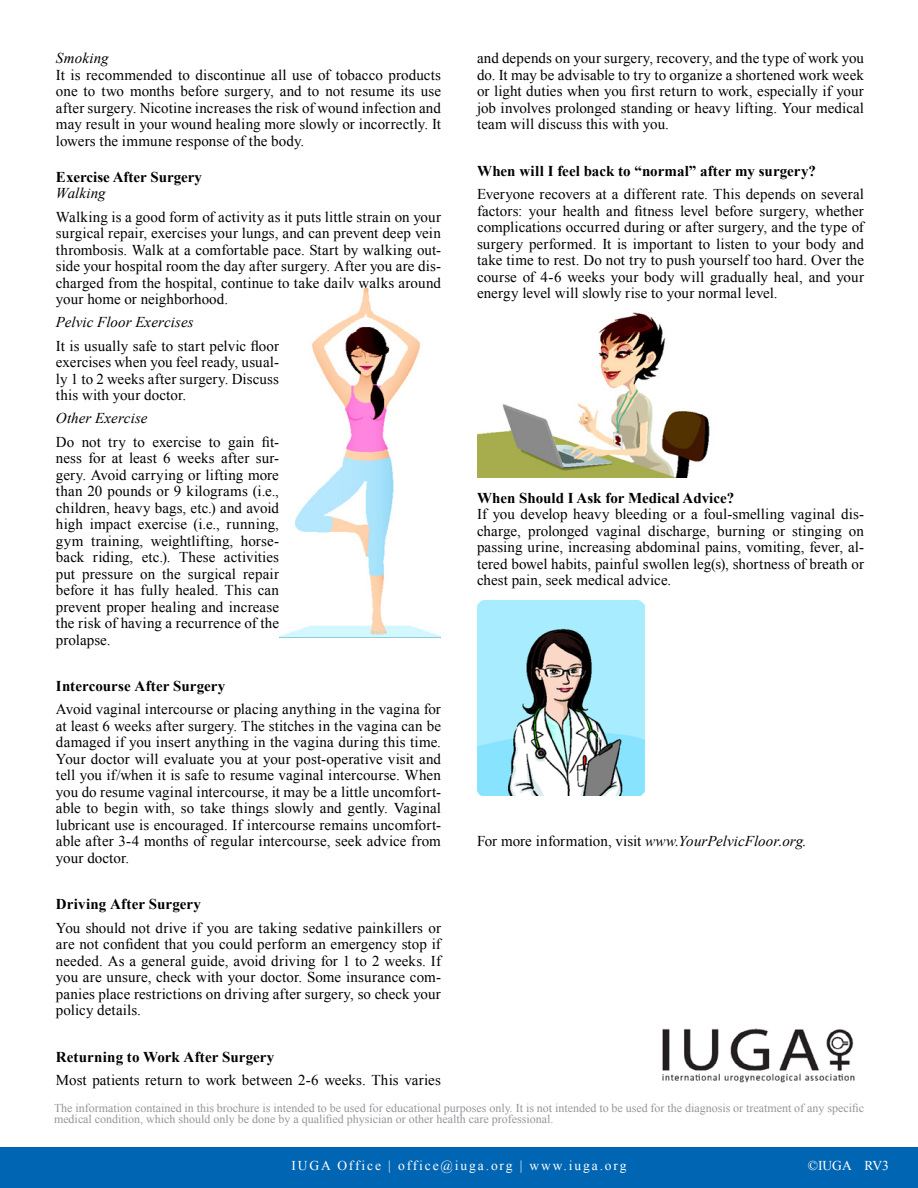
<style>
.page{position:relative;width:918px;height:1188px;background:#fff}
.page>*{position:absolute;margin:0;border:0;box-sizing:border-box;transform-origin:0 0}
.t1{font:15px/16.5px "Times New Roman";letter-spacing:.005em;color:#000;text-align:justify}
.t2{font:700 15px "Times New Roman";color:#000}
.t3{font:italic 15px "Times New Roman";letter-spacing:.005em;color:#000}
.t4{font:13.5px "Times New Roman";letter-spacing:.14em;color:#fff}
.t5{font:12px/10.5px "Times New Roman";color:#939598}
.s1{font-style:italic}
</style>
<div class="page">
<div style="left:0;top:1147px;width:918px;height:41px;background:#0066b3"></div>
<img style="left:662px;top:1028px;width:193px;height:55px">
<img style="left:477px;top:312px;width:233px;height:166px">
<img style="left:477px;top:600px;width:167px;height:195px">
<img style="left:279px;top:288px;width:162px;height:350px">
<p class="t1" style="left:477px;top:50px;width:389px">and depends on your surgery, recovery, and the type of work you do. It may be advisable to try to organize a shortened work week or light duties when you first return to work, especially if your job involves prolonged standing or heavy lifting. Your medical team will discuss this with you.</p>
<p class="t2" style="left:477px;top:161px;width:340px">When will I feel back to “normal” after my surgery?</p>
<p class="t1" style="left:477px;top:186px;width:389px">Everyone recovers at a different rate. This depends on several factors: your health and fitness level before surgery, whether complications occurred during or after surgery, and the type of surgery performed. It is important to listen to your body and take time to rest. Do not try to push yourself too hard. Over the course of 4-6 weeks your body will gradually heal, and your energy level will slowly rise to your normal level.</p>
<p class="t3" style="left:56px;top:48px;width:54px">Smoking</p>
<p class="t1" style="left:56px;top:66px;width:387px">It is recommended to discontinue all use of tobacco products one to two months before surgery, and to not resume its use after surgery. Nicotine increases the risk of wound infection and may result in your wound healing more slowly or incorrectly. It lowers the immune response of the body.</p>
<p class="t2" style="left:56px;top:167px;width:148px">Exercise After Surgery</p>
<p class="t3" style="left:56px;top:183px;width:51px">Walking</p>
<p class="t1" style="left:56px;top:208px;width:387px">Walking is a good form of activity as it puts little strain on your surgical repair, exercises your lungs, and can prevent deep vein thrombosis. Walk at a comfortable pace. Start by walking out&shy;side your hospital room the day after surgery. After you are dis&shy;charged from the hospital, continue to take daily walks around your home or neighborhood.</p>
<p class="t3" style="left:56px;top:312px;width:139px">Pelvic Floor Exercises</p>
<p class="t1" style="left:56px;top:337px;width:225px">It is usually safe to start pelvic floor exercises when you feel ready, usual&shy;ly 1 to 2 weeks after surgery. Discuss this with your doctor.</p>
<p class="t3" style="left:56px;top:408px;width:93px">Other Exercise</p>
<p class="t1" style="left:56px;top:433px;width:225px">Do not try to exercise to gain fit&shy;ness for at least 6 weeks after sur&shy;gery. Avoid carrying or lifting more than 20 pounds or 9 kilograms (i.e., children, heavy bags, etc.) and avoid high impact exercise (i.e., running, gym training, weightlifting, horse&shy;back riding, etc.). These activities put pressure on the surgical repair before it has fully healed. This can prevent proper healing and increase the risk of having a recurrence of the prolapse.</p>
<p class="t2" style="left:56px;top:676px;width:171px">Intercourse After Surgery</p>
<p class="t1" style="left:56px;top:701px;width:387px">Avoid vaginal intercourse or placing anything in the vagina for at least 6 weeks after surgery. The stitches in the vagina can be damaged if you insert anything in the vagina during this time.<br>Your doctor will evaluate you at your post-operative visit and tell you if/when it is safe to resume vaginal intercourse. When you do resume vaginal intercourse, it may be a little uncomfort&shy;able to begin with, so take things slowly and gently. Vaginal lubricant use is encouraged. If intercourse remains uncomfort&shy;able after 3-4 months of regular intercourse, seek advice from your doctor.</p>
<p class="t2" style="left:56px;top:894px;width:147px">Driving After Surgery</p>
<p class="t1" style="left:56px;top:919px;width:387px">You should not drive if you are taking sedative painkillers or are not confident that you could perform an emergency stop if needed. As a general guide, avoid driving for 1 to 2 weeks. If you are unsure, check with your doctor. Some insurance com&shy;panies place restrictions on driving after surgery, so check your policy details.</p>
<p class="t2" style="left:56px;top:1046px;width:220px">Returning to Work After Surgery</p>
<p class="t1" style="left:56px;top:1071px;width:386px">Most patients return to work between 2-6 weeks. This varies</p>
<p class="t5" style="left:54px;top:1103px;width:812px">The information contained in this brochure is intended to be used for educational purposes only. It is not intended to be used for the diagnosis or treatment of any specific medical condition, which should only be done by a qualified physician or other health care professional.</p>
<p class="t2" style="left:477px;top:488px;width:259px">When Should I Ask for Medical Advice?</p>
<p class="t1" style="left:477px;top:506px;width:389px">If you develop heavy bleeding or a foul-smelling vaginal dis&shy;charge, prolonged vaginal discharge, burning or stinging on passing urine, increasing abdominal pains, vomiting, fever, al&shy;tered bowel habits, painful swollen leg(s), shortness of breath or chest pain, seek medical advice.</p>
<p class="t1" style="left:477px;top:833px;width:331px">For more information, visit <span class="s1">www.YourPelvicFloor.org.</span></p>
<p class="t4" style="left:292px;top:1157px;width:336px">IUGA Office | office@iuga.org | www.iuga.org</p>
<p class="t4" style="left:808px;top:1157px;width:83px">©IUGA RV3</p>
</div>
